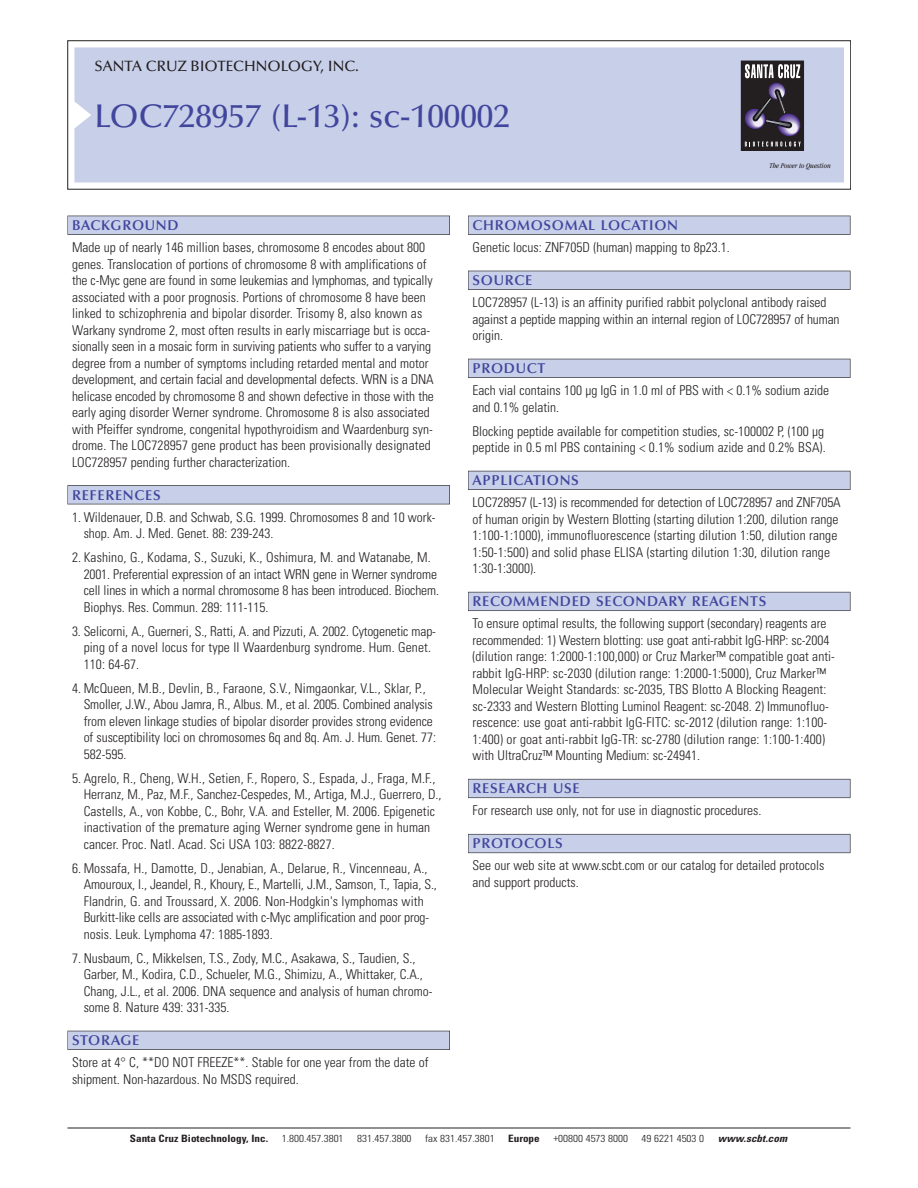
<style>
.page{position:relative;width:918px;height:1188px;background:#fff}
.page>*{position:absolute;margin:0;border:0;box-sizing:border-box;transform-origin:0 0}
.t1{font:500 33px "Optima";color:#41459c}
.t2{font:500 15px "Optima";color:#231f20}
.t3{font:600 14.25px "Optima";letter-spacing:.05em;color:#41459c}
.t4{font:300 condensed 13.5px/16.5px "Univers";color:#231f20}
.t5{font:300 condensed 10.2px "Univers";color:#231f20;scale:1.1 1}
.t6{font:700 condensed 10.2px "Univers";color:#231f20;scale:1.1 1}
.t7{font:italic 700 condensed 10.2px "Univers";color:#231f20;scale:1.1 1}
.t8{font:italic condensed 7.5px "Garamond";color:#231f20}
</style>
<div class="page">
<div style="left:74px;top:47px;width:770px;height:135px;background:#c7cfe9"></div>
<div style="left:741px;top:61px;width:62px;height:89px;background:#231f20"></div>
<div style="left:741px;top:61px;width:63px;height:90px;border:1px solid #231f20"></div>
<svg style="left:741px;top:64px;width:64px;height:83px"></svg>
<div style="left:68px;top:216px;width:382px;height:19px;background:#64636a"></div>
<div style="left:68px;top:216px;width:381px;height:18px;background:#c7cfe9"></div>
<div style="left:68px;top:485px;width:382px;height:19px;background:#64636a"></div>
<div style="left:68px;top:486px;width:381px;height:18px;background:#c7cfe9"></div>
<div style="left:68px;top:1031px;width:382px;height:19px;background:#63636c"></div>
<div style="left:68px;top:1031px;width:381px;height:18px;background:#c7cfe9"></div>
<div style="left:468px;top:216px;width:382px;height:19px;background:#64636a"></div>
<div style="left:468px;top:216px;width:382px;height:18px;background:#c7cfe9"></div>
<div style="left:468px;top:271px;width:382px;height:19px;background:#62626a"></div>
<div style="left:468px;top:271px;width:382px;height:18px;background:#c7cfe9"></div>
<div style="left:468px;top:359px;width:382px;height:19px;background:#63636c"></div>
<div style="left:468px;top:359px;width:382px;height:18px;background:#c7cfe9"></div>
<div style="left:468px;top:471px;width:382px;height:19px;background:#63646e"></div>
<div style="left:468px;top:471px;width:382px;height:18px;background:#c7cfe9"></div>
<div style="left:468px;top:592px;width:382px;height:19px;background:#696a75"></div>
<div style="left:468px;top:592px;width:382px;height:18px;background:#c7cfe9"></div>
<div style="left:468px;top:779px;width:382px;height:19px;background:#717380"></div>
<div style="left:468px;top:779px;width:382px;height:18px;background:#c7cfe9"></div>
<div style="left:468px;top:834px;width:382px;height:19px;background:#70727f"></div>
<div style="left:468px;top:835px;width:382px;height:18px;background:#c7cfe9"></div>
<hr style="left:68px;top:1128px;width:782px;height:1px;background:#231f20">
<p class="t2" style="left:94px;top:60px;width:266px">SANTA CRUZ BIOTECHNOLOGY, INC.</p>
<h1 class="t1" style="left:94px;top:102px;width:417px">LOC728957 (L-13): sc-100002</h1>
<p class="t8" style="left:769px;top:163px;width:63px">The Power to Question</p>
<p class="t3" style="left:72px;top:219px;width:108px">BACKGROUND</p>
<p class="t4" style="left:72px;top:240px;width:363px">Made up of nearly 146 million bases, chromosome 8 encodes about 800 genes. Translocation of portions of chromosome 8 with amplifications of the c-Myc gene are found in some leukemias and lymphomas, and typically associated with a poor prognosis. Portions of chromosome 8 have been linked to schizophrenia and bipolar disorder. Trisomy 8, also known as Warkany syndrome 2, most often results in early miscarriage but is occa&shy;sionally seen in a mosaic form in surviving patients who suffer to a varying degree from a number of symptoms including retarded mental and motor development, and certain facial and developmental defects. WRN is a DNA helicase encoded by chromosome 8 and shown defective in those with the early aging disorder Werner syndrome. Chromosome 8 is also associated with Pfeiffer syndrome, congenital hypothyroidism and Waardenburg syn&shy;drome. The LOC728957 gene product has been provisionally designated LOC728957 pending further characterization.</p>
<p class="t3" style="left:72px;top:489px;width:90px">REFERENCES</p>
<p class="t4" style="left:84px;top:510px;width:354px;text-indent:-12px">1. Wildenauer, D.B. and Schwab, S.G. 1999. Chromosomes 8 and 10 work&shy;shop. Am. J. Med. Genet. 88: 239-243.</p>
<p class="t4" style="left:84px;top:550px;width:357px;text-indent:-12px">2. Kashino, G., Kodama, S., Suzuki, K., Oshimura, M. and Watanabe, M.<br>2001. Preferential expression of an intact WRN gene in Werner syndrome cell lines in which a normal chromosome 8 has been introduced. Biochem.<br>Biophys. Res. Commun. 289: 111-115.</p>
<p class="t4" style="left:84px;top:624px;width:354px;text-indent:-12px">3. Selicorni, A., Guerneri, S., Ratti, A. and Pizzuti, A. 2002. Cytogenetic map&shy;ping of a novel locus for type II Waardenburg syndrome. Hum. Genet.<br>110: 64-67.</p>
<p class="t4" style="left:84px;top:681px;width:354px;text-indent:-12px">4. McQueen, M.B., Devlin, B., Faraone, S.V., Nimgaonkar, V.L., Sklar, P., Smoller, J.W., Abou Jamra, R., Albus. M., et al. 2005. Combined analysis from eleven linkage studies of bipolar disorder provides strong evidence of susceptibility loci on chromosomes 6q and 8q. Am. J. Hum. Genet. 77:<br>582-595.</p>
<p class="t4" style="left:84px;top:771px;width:359px;text-indent:-12px">5. Agrelo, R., Cheng, W.H., Setien, F., Ropero, S., Espada, J., Fraga, M.F., Herranz, M., Paz, M.F., Sanchez-Cespedes, M., Artiga, M.J., Guerrero, D., Castells, A., von Kobbe, C., Bohr, V.A. and Esteller, M. 2006. Epigenetic inactivation of the premature aging Werner syndrome gene in human cancer. Proc. Natl. Acad. Sci USA 103: 8822-8827.</p>
<p class="t4" style="left:84px;top:861px;width:355px;text-indent:-12px">6. Mossafa, H., Damotte, D., Jenabian, A., Delarue, R., Vincenneau, A., Amouroux, I., Jeandel, R., Khoury, E., Martelli, J.M., Samson, T., Tapia, S., Flandrin, G. and Troussard, X. 2006. Non-Hodgkin's lymphomas with Burkitt-like cells are associated with c-Myc amplification and poor prog&shy;nosis. Leuk. Lymphoma 47: 1885-1893.</p>
<p class="t4" style="left:84px;top:951px;width:350px;text-indent:-12px">7. Nusbaum, C., Mikkelsen, T.S., Zody, M.C., Asakawa, S., Taudien, S., Garber, M., Kodira, C.D., Schueler, M.G., Shimizu, A., Whittaker, C.A., Chang, J.L., et al. 2006. DNA sequence and analysis of human chromo&shy;some 8. Nature 439: 331-335.</p>
<p class="t3" style="left:72px;top:1034px;width:69px">STORAGE</p>
<p class="t4" style="left:72px;top:1056px;width:358px">Store at 4° C, **DO NOT FREEZE**. Stable for one year from the date of shipment. Non-hazardous. No MSDS required.</p>
<p class="t3" style="left:473px;top:219px;width:207px">CHROMOSOMAL LOCATION</p>
<p class="t4" style="left:473px;top:240px;width:259px">Genetic locus: ZNF705D (human) mapping to 8p23.1.</p>
<p class="t3" style="left:473px;top:274px;width:61px">SOURCE</p>
<p class="t4" style="left:473px;top:295px;width:369px">LOC728957 (L-13) is an affinity purified rabbit polyclonal antibody raised against a peptide mapping within an internal region of LOC728957 of human origin.</p>
<p class="t3" style="left:473px;top:362px;width:74px">PRODUCT</p>
<p class="t4" style="left:473px;top:384px;width:358px">Each vial contains 100 µg IgG in 1.0 ml of PBS with &lt; 0.1% sodium azide and 0.1% gelatin.</p>
<p class="t4" style="left:473px;top:424px;width:355px">Blocking peptide available for competition studies, sc-100002 P, (100 µg peptide in 0.5 ml PBS containing &lt; 0.1% sodium azide and 0.2% BSA).</p>
<p class="t3" style="left:473px;top:474px;width:108px">APPLICATIONS</p>
<p class="t4" style="left:473px;top:496px;width:370px">LOC728957 (L-13) is recommended for detection of LOC728957 and ZNF705A of human origin by Western Blotting (starting dilution 1:200, dilution range 1:100-1:1000), immunofluorescence (starting dilution 1:50, dilution range 1:50-1:500) and solid phase ELISA (starting dilution 1:30, dilution range 1:30-1:3000).</p>
<p class="t3" style="left:473px;top:595px;width:295px">RECOMMENDED SECONDARY REAGENTS</p>
<p class="t4" style="left:473px;top:617px;width:364px">To ensure optimal results, the following support (secondary) reagents are recommended: 1) Western blotting: use goat anti-rabbit IgG-HRP: sc-2004 (dilution range: 1:2000-1:100,000) or Cruz Marker™ compatible goat anti&shy;rabbit IgG-HRP: sc-2030 (dilution range: 1:2000-1:5000), Cruz Marker™ Molecular Weight Standards: sc-2035, TBS Blotto A Blocking Reagent: sc-2333 and Western Blotting Luminol Reagent: sc-2048. 2) Immunofluo&shy;rescence: use goat anti-rabbit IgG-FITC: sc-2012 (dilution range: 1:100- 1:400) or goat anti-rabbit IgG-TR: sc-2780 (dilution range: 1:100-1:400) with UltraCruz™ Mounting Medium: sc-24941.</p>
<p class="t3" style="left:473px;top:783px;width:109px">RESEARCH USE</p>
<p class="t4" style="left:473px;top:804px;width:290px">For research use only, not for use in diagnostic procedures.</p>
<p class="t3" style="left:473px;top:838px;width:92px">PROTOCOLS</p>
<p class="t4" style="left:473px;top:859px;width:353px">See our web site at www.scbt.com or our catalog for detailed protocols and support products.</p>
<p class="t6" style="left:130px;top:1135px;width:127px">Santa Cruz Biotechnology, Inc.</p>
<p class="t5" style="left:282px;top:1135px;width:58px">1.800.457.3801</p>
<p class="t5" style="left:357px;top:1135px;width:51px">831.457.3800</p>
<p class="t5" style="left:425px;top:1135px;width:65px">fax 831.457.3801</p>
<p class="t6" style="left:508px;top:1135px;width:30px">Europe</p>
<p class="t5" style="left:553px;top:1135px;width:69px">+00800 4573 8000</p>
<p class="t5" style="left:642px;top:1135px;width:58px">49 6221 4503 0</p>
<p class="t7" style="left:718px;top:1135px;width:67px">www.scbt.com</p>
</div>
